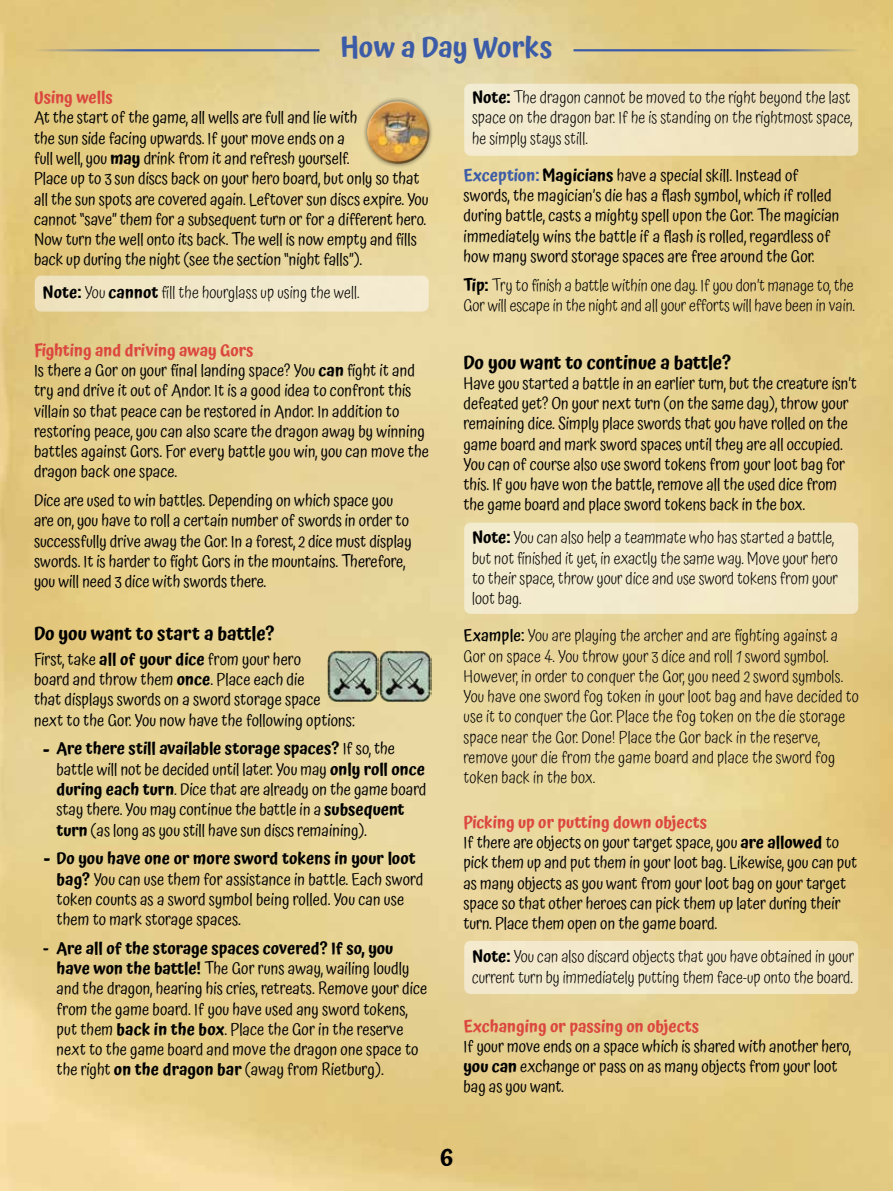
<style>
.page{position:relative;width:893px;height:1191px;background:#fff}
.page>*{position:absolute;margin:0;border:0;box-sizing:border-box;transform-origin:0 0}
.t1{font:600 28.5px "Atma";color:#3d5ca7}
.t2{font:600 23.25px "Atma";color:#000}
.t3{font:600 18.75px "Atma";color:#000}
.t4{font:16.5px/20.2px "Atma";color:#000}
.t5{font:300 16.5px/20.2px "Atma";color:#000}
.t6{font:600 16.5px "Atma";color:#db473f}
.s1{font-weight:600}
.s2{font-weight:600;color:#db473f}
.s3{font-weight:700}
.s4{font-weight:600;color:#3d5ca7}
.s5{font-weight:500}
</style>
<div class="page">
<img style="left:0;top:0;width:893px;height:1191px">
<div style="left:35px;top:276px;width:394px;height:35px;background:linear-gradient(to right,#eee3bf,#f4ecd4);border-radius:6px"></div>
<div style="left:464px;top:84px;width:394px;height:72px;background:linear-gradient(to right,#f3ecd1,#eee0ba);border-radius:6px"></div>
<div style="left:464px;top:522px;width:394px;height:92px;background:#f3eacc;border-radius:6px"></div>
<div style="left:464px;top:941px;width:394px;height:53px;background:#f2e8c9;border-radius:6px"></div>
<div style="left:362px;top:96px;width:72px;height:72px;background:#000;opacity:.5"></div>
<div style="left:366px;top:101px;width:65px;height:48px;background:#fff;opacity:.75"></div>
<div style="left:366px;top:112px;width:65px;height:53px;background:#000;opacity:.75"></div>
<img style="left:326px;top:650px;width:105px;height:52px">
<hr style="left:573px;top:49px;width:286px;height:2px;background:#3d5ca7">
<hr style="left:34px;top:49px;width:285px;height:2px;background:#3d5ca7">
<h1 class="t1" style="left:340px;top:27px;width:214px">How a Day Works</h1>
<p class="t6" style="left:34px;top:86px;width:80px">Using wells</p>
<p class="t4" style="left:34px;top:109px;width:396px">At the start of the game, all wells are full and lie with<br>the sun side facing upwards. If your move ends on a<br>full well, you <span class="s1">may</span> drink from it and refresh yourself.<br>Place up to 3 sun discs back on your hero board, but only so that all the sun spots are covered again. Leftover sun discs expire. You cannot “save” them for a subsequent turn or for a different hero.<br>Now turn the well onto its back. The well is now empty and fills back up during the night (see the section “night falls”).</p>
<p class="t5" style="left:43px;top:283px;width:319px"><span class="s1">Note:</span> You <span class="s1">cannot</span> fill the hourglass up using the well.</p>
<p class="t4" style="left:34px;top:341px;width:396px"><span class="s2">Fighting and driving away Gors<br></span>Is there a Gor on your final landing space? You <span class="s1">can</span> fight it and try and drive it out of Andor. It is a good idea to confront this villain so that peace can be restored in Andor. In addition to restoring peace, you can also scare the dragon away by winning battles against Gors. For every battle you win, you can move the dragon back one space.</p>
<p class="t4" style="left:34px;top:491px;width:379px">Dice are used to win battles. Depending on which space you are on, you have to roll a certain number of swords in order to successfully drive away the Gor. In a forest, 2 dice must display swords. It is harder to fight Gors in the mountains. Therefore, you will need 3 dice with swords there.</p>
<p class="t3" style="left:34px;top:620px;width:242px">Do you want to start a battle?</p>
<p class="t4" style="left:34px;top:650px;width:322px">First, take <span class="s1">all of your dice</span> from your hero<br>board and throw them <span class="s1">once</span>. Place each die<br>that displays swords on a sword storage space<br>next to the Gor. You now have the following options:</p>
<p class="t4" style="left:57px;top:740px;width:371px;text-indent:-13px"><span class="s3">-</span> <span class="s1">Are there still available storage spaces?</span> If so, the battle will not be decided until later. You may <span class="s1">only roll once during each turn</span>. Dice that are already on the game board stay there. You may continue the battle in a <span class="s1">subsequent turn</span> (as long as you still have sun discs remaining).</p>
<p class="t4" style="left:57px;top:849px;width:368px;text-indent:-13px"><span class="s3">-</span> <span class="s1">Do you have one or more sword tokens in your loot bag?</span> You can use them for assistance in battle. Each sword token counts as a sword symbol being rolled. You can use them to mark storage spaces.</p>
<p class="t4" style="left:57px;top:939px;width:372px;text-indent:-13px"><span class="s1">- Are all of the storage spaces covered? If so, you have won the battle!</span> The Gor runs away, wailing loudly and the dragon, hearing his cries, retreats. Remove your dice from the game board. If you have used any sword tokens, put them <span class="s1">back in the box</span>. Place the Gor in the reserve next to the game board and move the dragon one space to the right <span class="s1">on the dragon bar</span> (away from Rietburg).</p>
<p class="t5" style="left:472px;top:88px;width:382px;text-align:justify"><span class="s1">Note:</span> The dragon cannot be moved to the right beyond the last space on the dragon bar. If he is standing on the rightmost space, he simply stays still.</p>
<p class="t4" style="left:463px;top:166px;width:377px"><span class="s4">Exception:</span> <span class="s1">Magicians</span> have a special skill. Instead of swords, the magician’s die has a flash symbol, which if rolled during battle, casts a mighty spell upon the Gor. The magician immediately wins the battle if a flash is rolled, regardless of how many sword storage spaces are free around the Gor.</p>
<p class="t5" style="left:463px;top:276px;width:393px"><span class="s1">Tip:</span> Try to finish a battle within one day. If you don’t manage to, the<br>Gor will escape in the night and all your efforts will have been in vain.</p>
<p class="t3" style="left:463px;top:349px;width:269px">Do you want to continue a battle?</p>
<p class="t4" style="left:463px;top:374px;width:395px">Have you started a battle in an earlier turn, but the creature isn’t defeated yet? On your next turn (on the same day), throw your remaining dice. Simply place swords that you have rolled on the game board and mark sword spaces until they are all occupied.<br>You can of course also use sword tokens from your loot bag for this. If you have won the battle, remove all the used dice from the game board and place sword tokens back in the box.</p>
<p class="t5" style="left:472px;top:529px;width:367px"><span class="s1">Note:</span> You can also help a teammate who has started a battle, but not finished it yet, in exactly the same way. Move your hero to their space, throw your dice and use sword tokens from your loot bag.</p>
<p class="t5" style="left:463px;top:626px;width:397px"><span class="s5">Example:</span> You are playing the archer and are fighting against a Gor on space 4. You throw your 3 dice and roll 1 sword symbol.<br>However, in order to conquer the Gor, you need 2 sword symbols.<br>You have one sword fog token in your loot bag and have decided to use it to conquer the Gor. Place the fog token on the die storage space near the Gor. Done! Place the Gor back in the reserve, remove your die from the game board and place the sword fog token back in the box.</p>
<p class="t4" style="left:463px;top:813px;width:395px"><span class="s2">Picking up or putting down objects<br></span>If there are objects on your target space, you <span class="s1">are allowed</span> to pick them up and put them in your loot bag. Likewise, you can put as many objects as you want from your loot bag on your target space so that other heroes can pick them up later during their turn. Place them open on the game board.</p>
<p class="t5" style="left:472px;top:947px;width:384px"><span class="s1">Note:</span> You can also discard objects that you have obtained in your current turn by immediately putting them face-up onto the board.</p>
<p class="t6" style="left:463px;top:1014px;width:237px">Exchanging or passing on objects</p>
<p class="t4" style="left:463px;top:1037px;width:389px">If your move ends on a space which is shared with another hero, <span class="s1">you can</span> exchange or pass on as many objects from your loot bag as you want.</p>
<h2 class="t2" style="left:440px;top:1140px;width:14px">6</h2>
</div>
